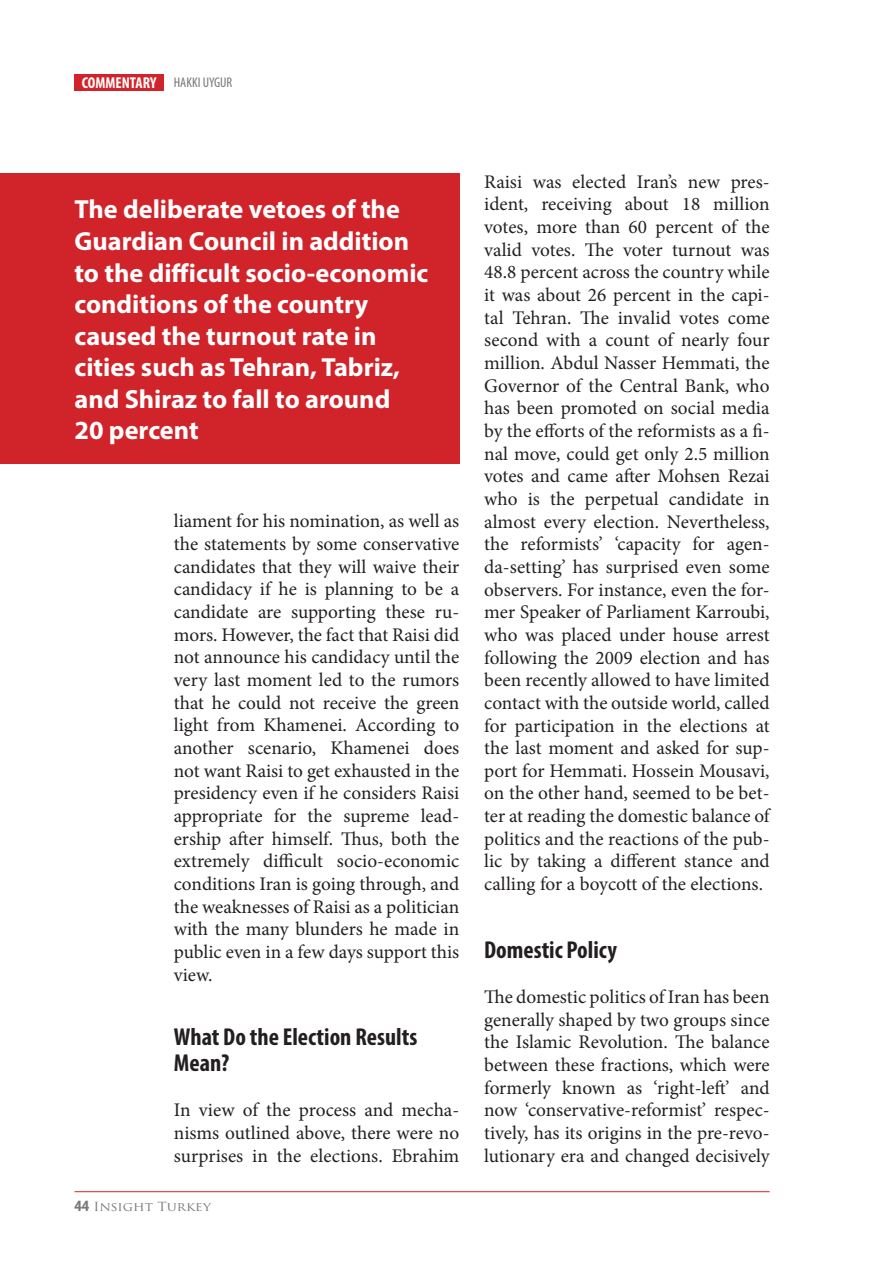
<style>
.page{position:relative;width:869px;height:1261px;background:#fff}
.page>*{position:absolute;margin:0;border:0;box-sizing:border-box;transform-origin:0 0}
.t1{font:700 26.25px/31.5px "Myriad Pro";color:#fff}
.t2{font:700 condensed 24.5px/26.2px "Myriad Pro";color:#231f20}
.t3{font:19.25px/22.6px "Minion Pro";color:#231f20;text-align:justify}
.t4{font:700 condensed 15.75px "Myriad Pro";color:#fff}
.t5{font:12.25px "Trajan Pro";color:#76787b;scale:1.11 1}
.s1{font-weight:400;font-size:14px;color:#76787b}
.s2{font-family:"Myriad Pro";font-weight:700;font-stretch:condensed;font-size:15.75px}
</style>
<div class="page">
<div style="left:74px;top:74px;width:90px;height:17px;background:#d1232a"></div>
<hr style="left:74px;top:1190px;width:695px;height:1px;background:#d1232a">
<div style="left:0;top:174px;width:459px;height:290px;background:#d1232a"></div>
<p class="t4" style="left:82px;top:73px;width:152px">COMMENTARY <span class="s1">HAKKI UYGUR</span></p>
<h1 class="t1" style="left:74px;top:193px;width:355px">The deliberate vetoes of the<br>Guardian Council in addition to the difficult socio-economic conditions of the country caused the turnout rate in cities such as Tehran, Tabriz, and Shiraz to fall to around<br>20 percent</h1>
<p class="t3" style="left:174px;top:510px;width:287px">liament for his nomination, as well as the statements by some conservative candidates that they will waive their candidacy if he is planning to be a candidate are supporting these ru&shy;mors. However, the fact that Raisi did not announce his candidacy until the very last moment led to the rumors that he could not receive the green light from Khamenei. According to another scenario, Khamenei does not want Raisi to get exhausted in the presidency even if he considers Raisi appropriate for the supreme lead&shy;ership after himself. Thus, both the extremely difficult socio-economic conditions Iran is going through, and the weaknesses of Raisi as a politician with the many blunders he made in public even in a few days support this view.</p>
<p class="t2" style="left:174px;top:1022px;width:245px">What Do the Election Results<br>Mean?</p>
<p class="t3" style="left:174px;top:1098px;width:287px">In view of the process and mecha&shy;nisms outlined above, there were no surprises in the elections. Ebrahim</p>
<p class="t5" style="left:74px;top:1198px;width:124px"><span class="s2">44</span> Insight Turkey</p>
<p class="t3" style="left:484px;top:170px;width:287px">Raisi was elected Iran’s new pres&shy;ident, receiving about 18 million votes, more than 60 percent of the valid votes. The voter turnout was 48.8 percent across the country while it was about 26 percent in the capi&shy;tal Tehran. The invalid votes come second with a count of nearly four million. Abdul Nasser Hemmati, the Governor of the Central Bank, who has been promoted on social media by the efforts of the reformists as a fi&shy;nal move, could get only 2.5 million votes and came after Mohsen Rezai who is the perpetual candidate in almost every election. Nevertheless, the reformists’ ‘capacity for agen&shy;da-setting’ has surprised even some observers. For instance, even the for&shy;mer Speaker of Parliament Karroubi, who was placed under house arrest following the 2009 election and has been recently allowed to have limited contact with the outside world, called for participation in the elections at the last moment and asked for sup&shy;port for Hemmati. Hossein Mousavi, on the other hand, seemed to be bet&shy;ter at reading the domestic balance of politics and the reactions of the pub&shy;lic by taking a different stance and calling for a boycott of the elections.</p>
<p class="t2" style="left:484px;top:935px;width:134px">Domestic Policy</p>
<p class="t3" style="left:484px;top:985px;width:287px">The domestic politics of Iran has been generally shaped by two groups since the Islamic Revolution. The balance between these fractions, which were formerly known as ‘right-left’ and now ‘conservative-reformist’ respec&shy;tively, has its origins in the pre-revo&shy;lutionary era and changed decisively</p>
</div>
